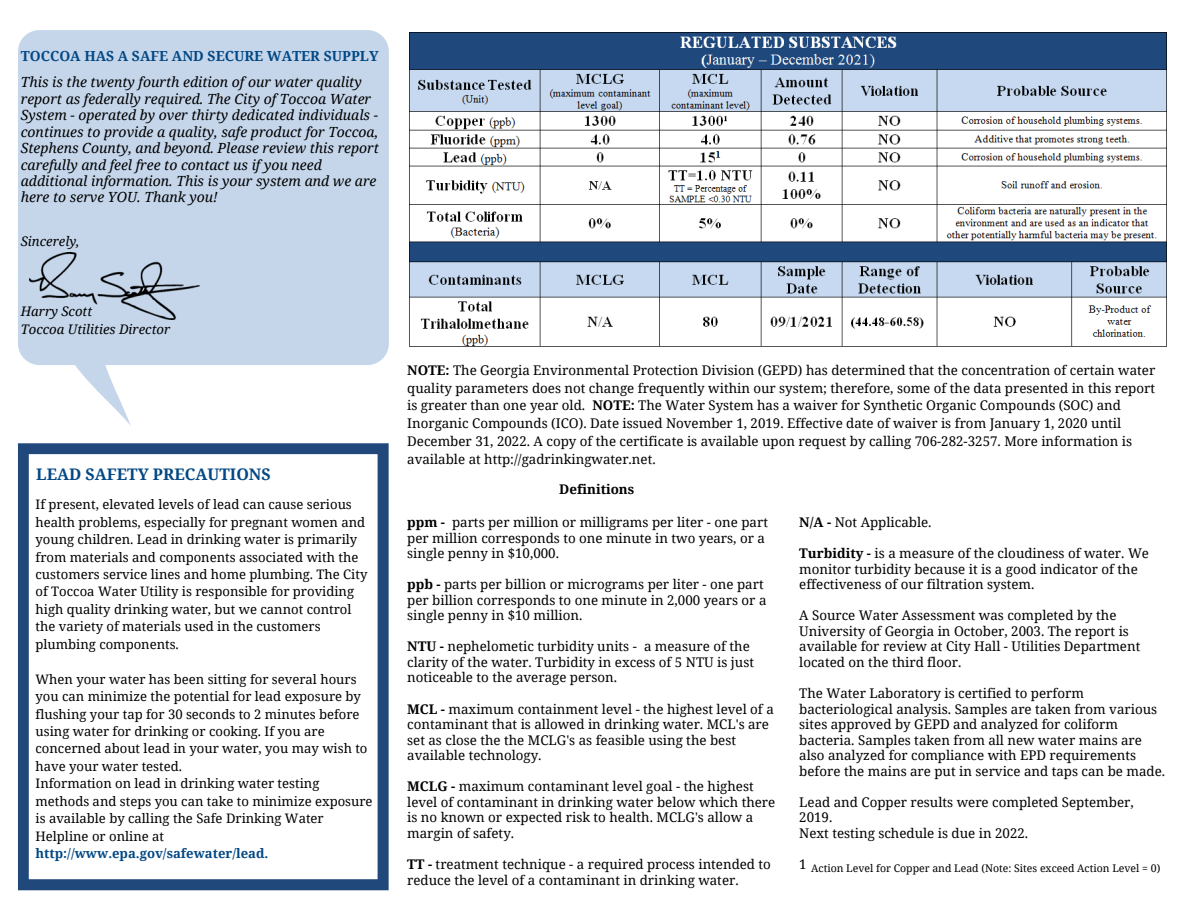
<style>
.page{position:relative;width:1188px;height:918px;background:#fff}
.page>*{position:absolute;margin:0;border:0;box-sizing:border-box;transform-origin:0 0}
.t1{font:700 16.05px "Noto Serif";color:#034884}
.t2{font:italic 13.95px/16.5px "Noto Serif";color:#000}
.t3{font:700 13.95px "Noto Serif";color:#034884}
.t4{font:13.35px/15.6px "Noto Serif";color:#000}
.t5{font:700 13.35px "Noto Serif";color:#000}
.t6{font:italic 13.2px "Noto Serif";color:#000}
.t7{font:13.05px/17.4px "Noto Serif";color:#000}
.t8{font:10.5px "Noto Serif";color:#000}
.s1{font-weight:700;color:#034884}
.s2{font-weight:700}
</style>
<div class="page">
<svg style="left:18px;top:30px;width:371px;height:396px;fill:#c5d6eb"></svg>
<img style="left:29px;top:252px;width:170px;height:67px">
<svg style="left:18px;top:443px;width:371px;height:447px"></svg>
<img style="left:409px;top:32px;width:758px;height:315px">
<p class="t3" style="left:21px;top:46px;width:359px">TOCCOA HAS A SAFE AND SECURE WATER SUPPLY</p>
<p class="t2" style="left:21px;top:74px;width:360px">This is the twenty fourth edition of our water quality report as federally required. The City of Toccoa Water System - operated by over thirty dedicated individuals - continues to provide a quality, safe product for Toccoa, Stephens County, and beyond. Please review this report carefully and feel free to contact us if you need additional information. This is your system and we are here to serve YOU. Thank you!</p>
<p class="t6" style="left:21px;top:232px;width:60px">Sincerely,</p>
<p class="t6" style="left:21px;top:302px;width:73px">Harry Scott</p>
<p class="t6" style="left:21px;top:320px;width:151px">Toccoa Utilities Director</p>
<p class="t1" style="left:36px;top:463px;width:236px">LEAD SAFETY PRECAUTIONS</p>
<p class="t7" style="left:36px;top:495px;width:318px">If present, elevated levels of lead can cause serious</p>
<p class="t7" style="left:36px;top:513px;width:333px">health problems, especially for pregnant women and young children. Lead in drinking water is primarily from materials and components associated with the customers service lines and home plumbing. The City of Toccoa Water Utility is responsible for providing high quality drinking water, but we cannot control the variety of materials used in the customers plumbing components.</p>
<p class="t7" style="left:36px;top:670px;width:333px">When your water has been sitting for several hours you can minimize the potential for lead exposure by flushing your tap for 30 seconds to 2 minutes before using water for drinking or cooking. If you are concerned about lead in your water, you may wish to have your water tested.</p>
<p class="t7" style="left:36px;top:775px;width:339px">Information on lead in drinking water testing methods and steps you can take to minimize exposure is available by calling the Safe Drinking Water Helpline or online at <span class="s1">http://www.epa.gov/safewater/lead.</span></p>
<p class="t4" style="left:407px;top:361px;width:750px;line-height:17.7px"><span class="s2">NOTE:</span> The Georgia Environmental Protection Division (GEPD) has determined that the concentration of certain water quality parameters does not change frequently within our system; therefore, some of the data presented in this report is greater than one year old. <span class="s2">NOTE:</span> The Water System has a waiver for Synthetic Organic Compounds (SOC) and Inorganic Compounds (ICO). Date issued November 1, 2019. Effective date of waiver is from January 1, 2020 until December 31, 2022. A copy of the certificate is available upon request by calling 706-282-3257. More information is available at http://gadrinkingwater.net.</p>
<p class="t5" style="left:559px;top:480px;width:77px">Definitions</p>
<p class="t4" style="left:407px;top:514px;width:362px"><span class="s2">ppm -</span> parts per million or milligrams per liter - one part per million corresponds to one minute in two years, or a single penny in $10,000.</p>
<p class="t4" style="left:407px;top:576px;width:361px"><span class="s2">ppb -</span> parts per billion or micrograms per liter - one part per billion corresponds to one minute in 2,000 years or a single penny in $10 million.</p>
<p class="t4" style="left:407px;top:638px;width:348px"><span class="s2">NTU -</span> nephelometic turbidity units - a measure of the clarity of the water. Turbidity in excess of 5 NTU is just noticeable to the average person.</p>
<p class="t4" style="left:407px;top:701px;width:368px"><span class="s2">MCL -</span> maximum containment level - the highest level of a contaminant that is allowed in drinking water. MCL's are set as close the the MCLG's as feasible using the best available technology.</p>
<p class="t4" style="left:407px;top:778px;width:370px"><span class="s2">MCLG -</span> maximum contaminant level goal - the highest level of contaminant in drinking water below which there is no known or expected risk to health. MCLG's allow a margin of safety.</p>
<p class="t4" style="left:407px;top:856px;width:365px"><span class="s2">TT -</span> treatment technique - a required process intended to reduce the level of a contaminant in drinking water.</p>
<p class="t4" style="left:799px;top:514px;width:134px"><span class="s2">N/A -</span> Not Applicable.</p>
<p class="t4" style="left:799px;top:545px;width:351px"><span class="s2">Turbidity -</span> is a measure of the cloudiness of water. We monitor turbidity because it is a good indicator of the effectiveness of our filtration system.</p>
<p class="t4" style="left:799px;top:607px;width:343px">A Source Water Assessment was completed by the University of Georgia in October, 2003. The report is available for review at City Hall - Utilities Department located on the third floor.</p>
<p class="t4" style="left:799px;top:685px;width:367px">The Water Laboratory is certified to perform bacteriological analysis. Samples are taken from various sites approved by GEPD and analyzed for coliform bacteria. Samples taken from all new water mains are also analyzed for compliance with EPD requirements before the mains are put in service and taps can be made.</p>
<p class="t4" style="left:799px;top:794px;width:336px">Lead and Copper results were completed September,<br>2019.</p>
<p class="t4" style="left:799px;top:825px;width:230px">Next testing schedule is due in 2022.</p>
<p class="t4" style="left:799px;top:856px;width:9px">1</p>
<p class="t8" style="left:811px;top:861px;width:351px">Action Level for Copper and Lead (Note: Sites exceed Action Level = 0)</p>
</div>
